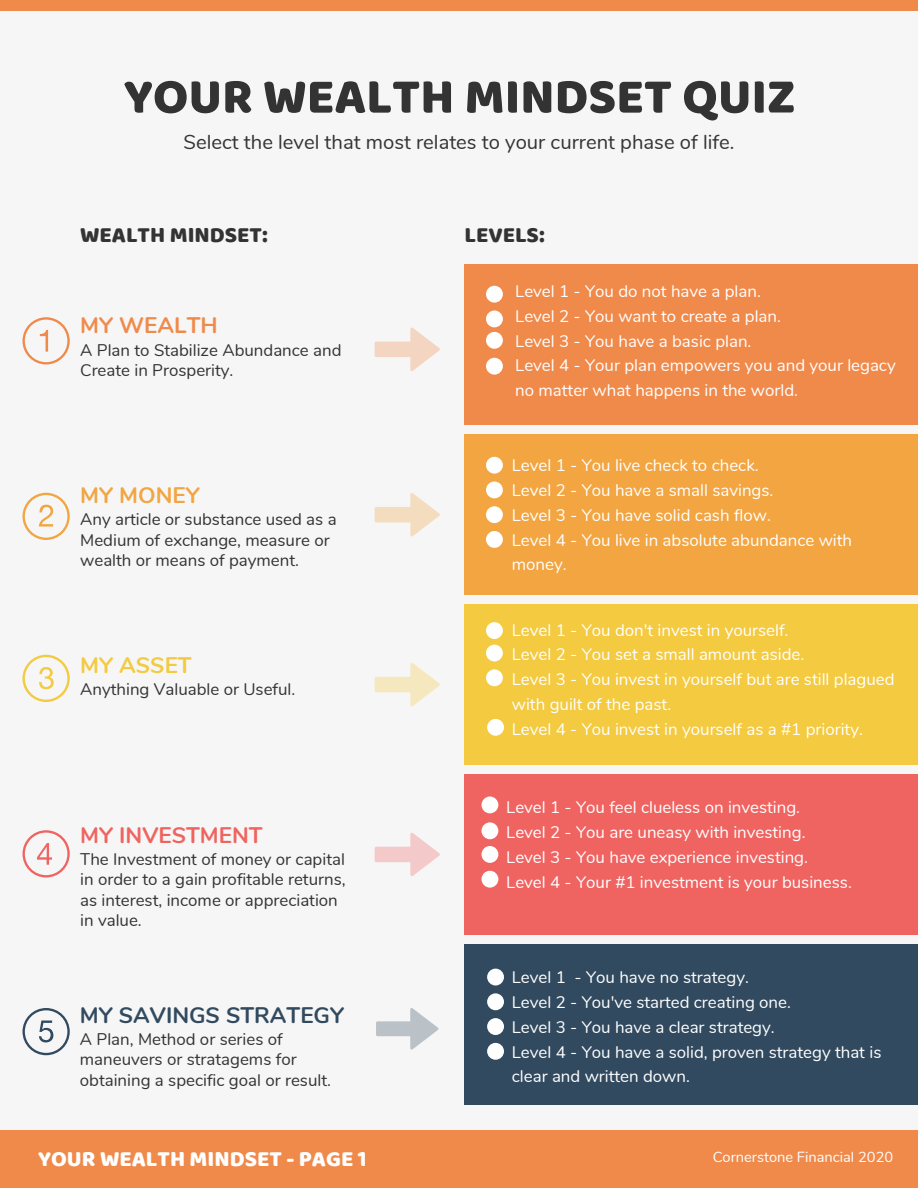
<style>
.page{position:relative;width:918px;height:1188px;background:#f6f6f6}
.page>*{position:absolute;margin:0;border:0;box-sizing:border-box;transform-origin:0 0}
.t1{font:50.7px "Baloo Thambi";color:#333}
.t2{font:22.5px "Baloo Thambi";color:#fff}
.t3{font:22.5px "Baloo Thambi";color:#333}
.t4{font:700 22.5px "Nunito";color:#324a5f}
.t5{font:700 22.5px "Nunito";color:#ef6461}
.t6{font:700 22.5px "Nunito";color:#f08a4b}
.t7{font:700 22.5px "Nunito";color:#f2a541}
.t8{font:700 22.5px "Nunito";color:#f3ca40}
.t9{font:20.25px "Nunito";color:#333}
.t10{font:16.8px/24.8px "Nunito";color:#fff}
.t11{font:16.8px/20.2px "Nunito";color:#333}
.t12{font:14.7px "Nunito";color:#fff}
</style>
<div class="page">
<div style="left:0;top:1131px;width:918px;height:57px;background:#f08a4b"></div>
<svg style="left:375px;top:327px;width:65px;height:44px"></svg>
<div style="left:465px;top:264px;width:453px;height:161px;background:#f08a4b"></div>
<div style="left:465px;top:434px;width:453px;height:161px;background:#f2a541"></div>
<div style="left:465px;top:604px;width:453px;height:161px;background:#f3ca40"></div>
<div style="left:465px;top:774px;width:453px;height:161px;background:#ef6461"></div>
<div style="left:465px;top:944px;width:453px;height:161px;background:#324a5f"></div>
<svg style="left:375px;top:493px;width:65px;height:43px"></svg>
<svg style="left:375px;top:663px;width:65px;height:43px"></svg>
<svg style="left:376px;top:1008px;width:62px;height:42px"></svg>
<svg style="left:375px;top:833px;width:65px;height:43px"></svg>
<div style="left:486px;top:286px;width:17px;height:17px;background:#fff;border-radius:50%"></div>
<div style="left:486px;top:310px;width:17px;height:17px;background:#fff;border-radius:50%"></div>
<div style="left:486px;top:332px;width:17px;height:17px;background:#fff;border-radius:50%"></div>
<div style="left:486px;top:358px;width:17px;height:17px;background:#fff;border-radius:50%"></div>
<div style="left:486px;top:457px;width:17px;height:17px;background:#fff;border-radius:50%"></div>
<div style="left:486px;top:481px;width:17px;height:17px;background:#fff;border-radius:50%"></div>
<div style="left:486px;top:506px;width:17px;height:17px;background:#fff;border-radius:50%"></div>
<div style="left:486px;top:531px;width:17px;height:17px;background:#fff;border-radius:50%"></div>
<div style="left:486px;top:622px;width:17px;height:17px;background:#fff;border-radius:50%"></div>
<div style="left:486px;top:645px;width:17px;height:16px;background:#fff;border-radius:50%"></div>
<div style="left:486px;top:669px;width:17px;height:17px;background:#fff;border-radius:50%"></div>
<div style="left:487px;top:719px;width:17px;height:17px;background:#fff;border-radius:50%"></div>
<div style="left:482px;top:796px;width:16px;height:17px;background:#fff;border-radius:50%"></div>
<div style="left:482px;top:822px;width:16px;height:17px;background:#fff;border-radius:50%"></div>
<div style="left:482px;top:846px;width:16px;height:17px;background:#fff;border-radius:50%"></div>
<div style="left:482px;top:871px;width:16px;height:17px;background:#fff;border-radius:50%"></div>
<div style="left:487px;top:969px;width:17px;height:16px;background:#fff;border-radius:50%"></div>
<div style="left:487px;top:993px;width:17px;height:17px;background:#fff;border-radius:50%"></div>
<div style="left:487px;top:1018px;width:17px;height:17px;background:#fff;border-radius:50%"></div>
<div style="left:487px;top:1043px;width:17px;height:17px;background:#fff;border-radius:50%"></div>
<div style="left:0;top:0;width:918px;height:10px;background:#f08a4b"></div>
<svg style="left:22px;top:317px;width:48px;height:47px"></svg>
<svg style="left:22px;top:493px;width:48px;height:47px"></svg>
<svg style="left:22px;top:655px;width:48px;height:47px"></svg>
<svg style="left:22px;top:830px;width:48px;height:48px"></svg>
<svg style="left:22px;top:1008px;width:48px;height:47px"></svg>
<h1 class="t1" style="left:124px;top:59px;width:673px">YOUR WEALTH MINDSET QUIZ</h1>
<p class="t9" style="left:184px;top:127px;width:552px">Select the level that most relates to your current phase of life.</p>
<h2 class="t3" style="left:80px;top:218px;width:189px">WEALTH MINDSET:</h2>
<h2 class="t3" style="left:465px;top:218px;width:82px">LEVELS:</h2>
<h2 class="t6" style="left:80px;top:309px;width:139px">MY WEALTH</h2>
<p class="t11" style="left:80px;top:339px;width:263px">A Plan to Stabilize Abundance and<br>Create in Prosperity.</p>
<h2 class="t7" style="left:80px;top:478px;width:121px">MY MONEY</h2>
<p class="t11" style="left:80px;top:508px;width:258px">Any article or substance used as a<br>Medium of exchange, measure or wealth or means of payment.</p>
<h2 class="t8" style="left:80px;top:648px;width:113px">MY ASSET</h2>
<p class="t11" style="left:80px;top:678px;width:217px">Anything Valuable or Useful.</p>
<h2 class="t5" style="left:80px;top:818px;width:184px">MY INVESTMENT</h2>
<p class="t11" style="left:80px;top:848px;width:267px">The Investment of money or capital in order to a gain profitable returns, as interest, income or appreciation in value.</p>
<h2 class="t4" style="left:80px;top:998px;width:266px">MY SAVINGS STRATEGY</h2>
<p class="t11" style="left:80px;top:1028px;width:253px">A Plan, Method or series of maneuvers or stratagems for obtaining a specific goal or result.</p>
<p class="t10" style="left:515px;top:278px;width:382px">Level 1 - You do not have a plan.<br>Level 2 - You want to create a plan.<br>Level 3 - You have a basic plan.<br>Level 4 - Your plan empowers you and your legacy no matter what happens in the world.</p>
<p class="t10" style="left:512px;top:452px;width:342px">Level 1 - You live check to check.<br>Level 2 - You have a small savings.<br>Level 3 - You have solid cash flow.<br>Level 4 - You live in absolute abundance with money.</p>
<p class="t10" style="left:512px;top:616px;width:384px">Level 1 - You don't invest in yourself.<br>Level 2 - You set a small amount aside.<br>Level 3 - You invest in yourself but are still plagued with guilt of the past.<br>Level 4 - You invest in yourself as a #1 priority.</p>
<p class="t10" style="left:506px;top:794px;width:347px">Level 1 - You feel clueless on investing.<br>Level 2 - You are uneasy with investing.<br>Level 3 - You have experience investing.<br>Level 4 - Your #1 investment is your business.</p>
<p class="t10" style="left:512px;top:964px;width:371px">Level 1 - You have no strategy.<br>Level 2 - You've started creating one.<br>Level 3 - You have a clear strategy.<br>Level 4 - You have a solid, proven strategy that is clear and written down.</p>
<h2 class="t2" style="left:38px;top:1142px;width:330px">YOUR WEALTH MINDSET - PAGE 1</h2>
<p class="t12" style="left:713px;top:1146px;width:182px">Cornerstone Financial 2020</p>
</div>
